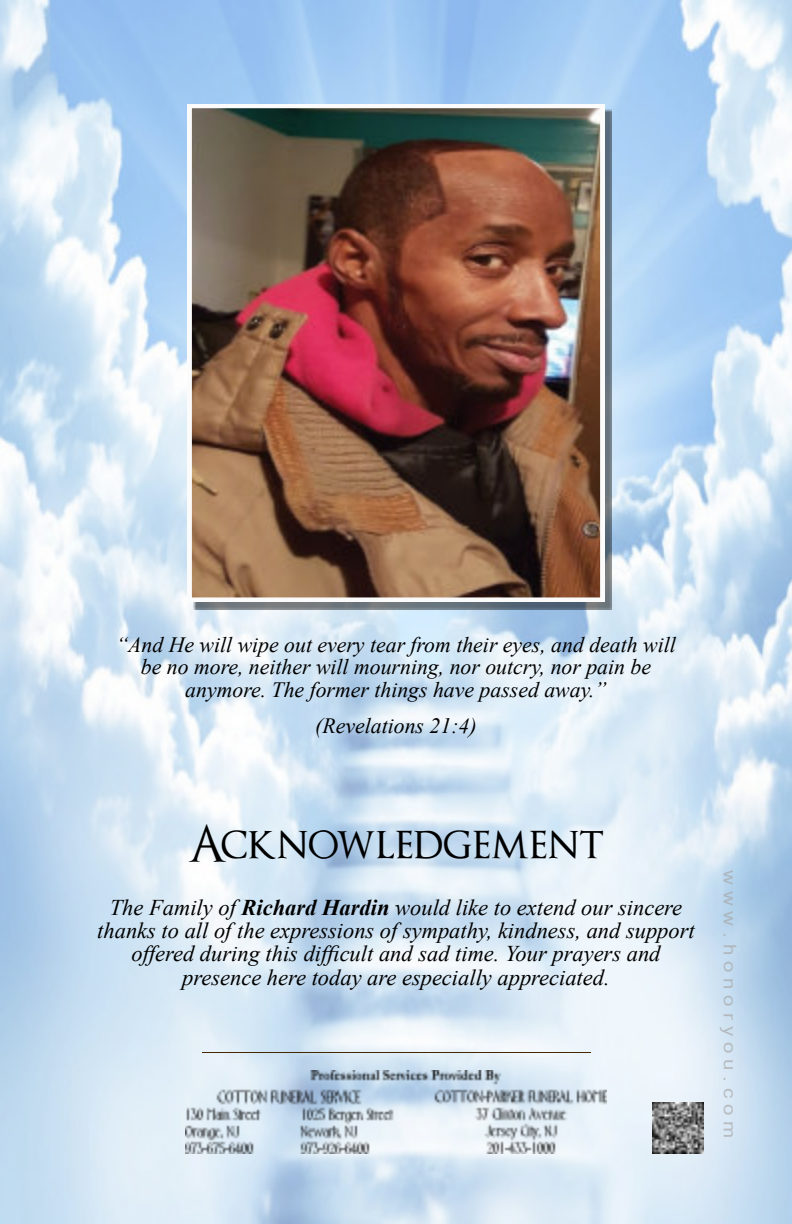
<style>
.page{position:relative;width:792px;height:1224px;background:#fff}
.page>*{position:absolute;margin:0;border:0;box-sizing:border-box;transform-origin:0 0}
.t1{font:50px "Optimus Princeps";color:#000}
.t2{font:italic 22.4px/23.4px "Times New Roman";color:#000;text-align:center}
.t3{font:italic 21.8px/22.4px "Times New Roman";color:#000;text-align:center}
.t4{font:17.4px "Arial";letter-spacing:.285em;color:rgb(167 167 167/.68);scale:1.18 1}
.s1{font-weight:700}
</style>
<div class="page">
<img style="left:0;top:0;width:792px;height:1224px">
<hr style="left:202px;top:1052px;width:388px;height:1px;background:#452800">
<img style="left:185px;top:1071px;width:422px;height:83px">
<img style="left:194px;top:110px;width:418px;height:499px">
<img style="left:188px;top:104px;width:416px;height:498px">
<img style="left:653px;top:1103px;width:51px;height:51px">
<p class="t3" style="left:116px;top:635px;width:561px">“And He will wipe out every tear from their eyes, and death will be no more, neither will mourning, nor outcry, nor pain be anymore. The former things have passed away.”</p>
<p class="t3" style="left:315px;top:716px;width:163px">(Revelations 21:4)</p>
<h1 class="t1" style="left:188px;top:819px;width:418px">Acknowledgement</h1>
<p class="t2" style="left:97px;top:898px;width:599px">The Family of <span class="s1">Richard Hardin</span> would like to extend our sincere thanks to all of the expressions of sympathy, kindness, and support offered during this difficult and sad time. Your prayers and presence here today are especially appreciated.</p>
<p class="t4" style="left:736px;top:870px;width:229px;rotate:90deg">www.honoryou.com</p>
</div>
